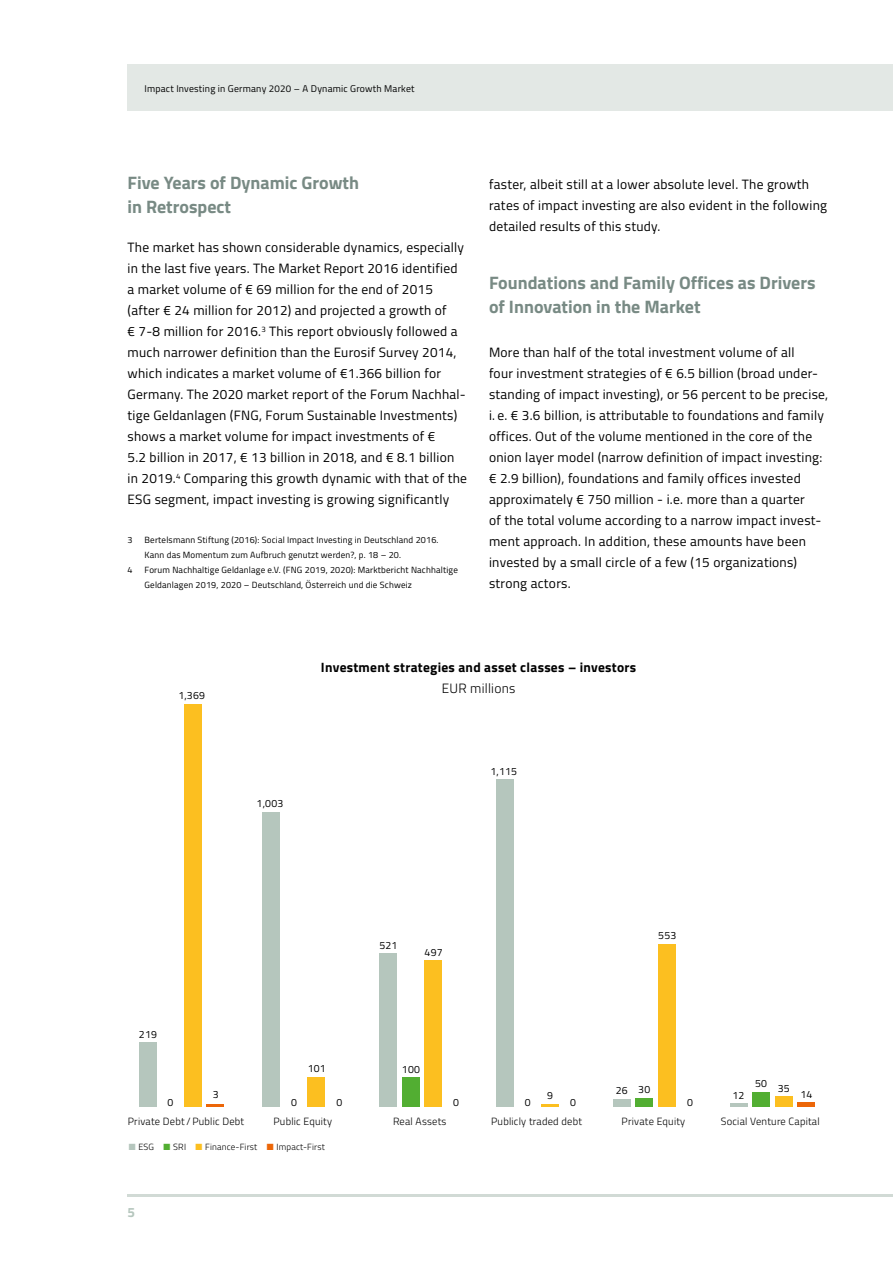
<style>
.page{position:relative;width:893px;height:1263px;background:#fff}
.page>*{position:absolute;margin:0;border:0;box-sizing:border-box;transform-origin:0 0}
.t1{font:700 18px/24px "Titillium Web";color:#788a84}
.t2{font:13.5px/21px "Titillium Web";letter-spacing:.02em;color:#000}
.t3{font:700 13.5px "Titillium Web";letter-spacing:.02em;color:#000}
.t4{font:300 13.5px "Titillium Web";letter-spacing:.02em;color:#000}
.t5{font:700 13.5px "Titillium Web";color:#b5c6bd}
.t6{font:300 10.5px "Titillium Web";letter-spacing:.02em;color:#000}
.t7{font:10.5px "Titillium Web";letter-spacing:.02em;color:#000}
.t8{font:9.75px "Titillium Web";letter-spacing:.02em;color:#000}
.t9{font:9px/15px "Titillium Web";letter-spacing:.02em;color:#000}
.t10{font:300 9px "Titillium Web";letter-spacing:.02em;color:#000}
.s1{color:#b5c6bd}
.s2{color:#52ae32}
.s3{color:#fcbf20}
.s4{color:#ec6608}
</style>
<div class="page">
<div style="left:128px;top:64px;width:765px;height:47px;background:#e3e8e5"></div>
<hr style="left:128px;top:1194px;width:765px;height:3px;background:#d1dad5">
<div style="left:139px;top:1042px;width:17px;height:65px;background:#b5c6bd"></div>
<div style="left:184px;top:704px;width:17px;height:403px;background:#fcbf20"></div>
<hr style="left:207px;top:1104px;width:17px;height:3px;background:#ec6608">
<div style="left:263px;top:812px;width:17px;height:295px;background:#b5c6bd"></div>
<div style="left:308px;top:1077px;width:17px;height:30px;background:#fcbf20"></div>
<div style="left:379px;top:954px;width:17px;height:153px;background:#b5c6bd"></div>
<div style="left:402px;top:1077px;width:17px;height:30px;background:#52ae32"></div>
<div style="left:425px;top:961px;width:17px;height:146px;background:#fcbf20"></div>
<div style="left:496px;top:779px;width:17px;height:328px;background:#b5c6bd"></div>
<hr style="left:541px;top:1104px;width:17px;height:3px;background:#fcbf20">
<div style="left:613px;top:1099px;width:17px;height:8px;background:#b5c6bd"></div>
<div style="left:636px;top:1098px;width:17px;height:9px;background:#52ae32"></div>
<div style="left:658px;top:944px;width:17px;height:163px;background:#fcbf20"></div>
<hr style="left:730px;top:1103px;width:17px;height:4px;background:#b5c6bd">
<div style="left:753px;top:1092px;width:17px;height:15px;background:#52ae32"></div>
<div style="left:775px;top:1096px;width:17px;height:11px;background:#fcbf20"></div>
<div style="left:798px;top:1102px;width:17px;height:5px;background:#ec6608"></div>
<p class="t8" style="left:145px;top:81px;width:271px">Impact Investing in Germany 2020 – A Dynamic Growth Market</p>
<h1 class="t1" style="left:128px;top:170px;width:233px">Five Years of Dynamic Growth in Retrospect</h1>
<p class="t2" style="left:128px;top:236px;width:341px">The market has shown considerable dynamics, especially in the last five years. The Market Report 2016 identified a market volume of € 69 million for the end of 2015 (after € 24 million for 2012) and projected a growth of<br>€ 7-8 million for 2016.<sup>3</sup> This report obviously followed a much narrower definition than the Eurosif Survey 2014, which indicates a market volume of €1.366 billion for Germany. The 2020 market report of the Forum Nachhal&shy;tige Geldanlagen (FNG, Forum Sustainable Investments) shows a market volume for impact investments of €<br>5.2 billion in 2017, € 13 billion in 2018, and € 8.1 billion in 2019.<sup>4</sup> Comparing this growth dynamic with that of the ESG segment, impact investing is growing significantly</p>
<p class="t9" style="left:128px;top:532px;width:7px">3</p>
<p class="t9" style="left:145px;top:532px;width:295px">Bertelsmann Stiftung (2016): Social Impact Investing in Deutschland 2016.<br>Kann das Momentum zum Aufbruch genutzt werden?, p. 18 – 20.</p>
<p class="t9" style="left:128px;top:562px;width:7px">4</p>
<p class="t9" style="left:145px;top:562px;width:315px">Forum Nachhaltige Geldanlage e.V. (FNG 2019, 2020): Marktbericht Nachhaltige<br>Geldanlagen 2019, 2020 – Deutschland, Österreich und die Schweiz</p>
<p class="t2" style="left:489px;top:173px;width:340px">faster, albeit still at a lower absolute level. The growth rates of impact investing are also evident in the following detailed results of this study.</p>
<h1 class="t1" style="left:489px;top:270px;width:328px">Foundations and Family Offices as Drivers of Innovation in the Market</h1>
<p class="t2" style="left:489px;top:341px;width:341px">More than half of the total investment volume of all<br>four investment strategies of € 6.5 billion (broad under&shy;standing of impact investing), or 56 percent to be precise, i. e. € 3.6 billion, is attributable to foundations and family offices. Out of the volume mentioned in the core of the onion layer model (narrow definition of impact investing: € 2.9 billion), foundations and family offices invested approximately € 750 million - i.e. more than a quarter<br>of the total volume according to a narrow impact invest&shy;ment approach. In addition, these amounts have been invested by a small circle of a few (15 organizations) strong actors.</p>
<p class="t7" style="left:178px;top:688px;width:28px">1,369</p>
<p class="t7" style="left:257px;top:795px;width:28px">1,003</p>
<p class="t3" style="left:321px;top:657px;width:317px">Investment strategies and asset classes – investors</p>
<p class="t4" style="left:442px;top:678px;width:75px">EUR millions</p>
<p class="t7" style="left:490px;top:763px;width:28px">1,115</p>
<p class="t7" style="left:139px;top:1026px;width:20px">219</p>
<p class="t7" style="left:168px;top:1094px;width:7px">0</p>
<p class="t7" style="left:213px;top:1086px;width:7px">3</p>
<p class="t7" style="left:379px;top:938px;width:20px">521</p>
<p class="t7" style="left:425px;top:944px;width:20px">497</p>
<p class="t7" style="left:291px;top:1094px;width:7px">0</p>
<p class="t7" style="left:308px;top:1061px;width:20px">101</p>
<p class="t7" style="left:336px;top:1094px;width:7px">0</p>
<p class="t7" style="left:402px;top:1061px;width:20px">100</p>
<p class="t7" style="left:453px;top:1094px;width:7px">0</p>
<p class="t7" style="left:658px;top:927px;width:20px">553</p>
<p class="t7" style="left:525px;top:1094px;width:7px">0</p>
<p class="t7" style="left:547px;top:1088px;width:7px">9</p>
<p class="t7" style="left:570px;top:1094px;width:7px">0</p>
<p class="t7" style="left:616px;top:1082px;width:36px">26 30</p>
<p class="t7" style="left:687px;top:1094px;width:7px">0</p>
<p class="t7" style="left:732px;top:1088px;width:13px">12</p>
<p class="t7" style="left:755px;top:1076px;width:13px">50</p>
<p class="t7" style="left:778px;top:1081px;width:13px">35</p>
<p class="t7" style="left:800px;top:1086px;width:13px">14</p>
<p class="t6" style="left:128px;top:1114px;width:118px">Private Debt/ Public Debt</p>
<p class="t6" style="left:274px;top:1114px;width:60px">Public Equity</p>
<p class="t6" style="left:393px;top:1114px;width:55px">Real Assets</p>
<p class="t6" style="left:491px;top:1114px;width:92px">Publicly traded debt</p>
<p class="t6" style="left:622px;top:1114px;width:65px">Private Equity</p>
<p class="t6" style="left:721px;top:1114px;width:100px">Social Venture Capital</p>
<p class="t10" style="left:129px;top:1140px;width:198px"><span class="s1">■</span> ESG <span class="s2">■</span> SRI <span class="s3">■</span> Finance-First <span class="s4">■</span> Impact-First</p>
<p class="t5" style="left:128px;top:1202px;width:9px">5</p>
</div>
